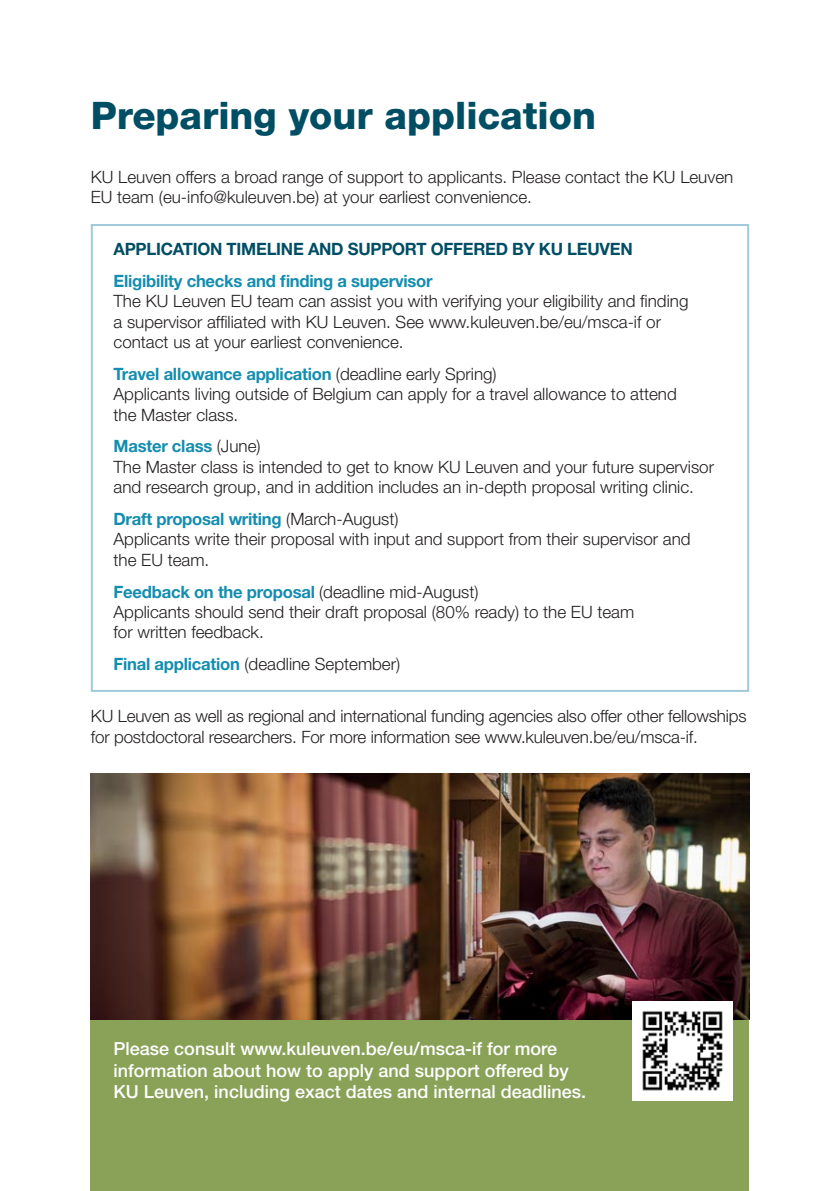
<style>
.page{position:relative;width:840px;height:1191px;background:#fff}
.page>*{position:absolute;margin:0;border:0;box-sizing:border-box;transform-origin:0 0}
.t1{font:800 38px "Helvetica Neue LT Std";color:#004e64}
.t2{font:500 18px/21.6px "Helvetica Neue LT Std";color:#fff}
.t3{font:300 17px/20.4px "Helvetica Neue LT Std";color:#231f20}
.t4{font:700 17px "Helvetica Neue LT Std";letter-spacing:-.015em;color:#004e64}
.t5{font:700 17px "Helvetica Neue LT Std";letter-spacing:-.015em;color:#148daf}
.s1{font-weight:700;color:#148daf}
</style>
<div class="page">
<div style="left:91px;top:1019px;width:657px;height:172px;background:#89a258"></div>
<img style="left:91px;top:773px;width:657px;height:246px">
<img style="left:632px;top:1001px;width:100px;height:99px">
<div style="left:91px;top:224px;width:657px;height:468px;border:2px solid #a0c9dc"></div>
<h1 class="t1" style="left:91px;top:102px;width:506px">Preparing your application</h1>
<p class="t3" style="left:91px;top:168px;width:643px">KU Leuven offers a broad range of support to applicants. Please contact the KU Leuven<br>EU team (eu-info@kuleuven.be) at your earliest convenience.</p>
<p class="t4" style="left:113px;top:243px;width:520px">APPLICATION TIMELINE AND SUPPORT OFFERED BY KU LEUVEN</p>
<p class="t5" style="left:113px;top:275px;width:320px">Eligibility checks and finding a supervisor</p>
<p class="t3" style="left:113px;top:293px;width:576px">The KU Leuven EU team can assist you with verifying your eligibility and finding a supervisor affiliated with KU Leuven. See www.kuleuven.be/eu/msca-if or contact us at your earliest convenience.</p>
<p class="t3" style="left:113px;top:365px;width:564px"><span class="s1">Travel allowance application</span> (deadline early Spring)<br>Applicants living outside of Belgium can apply for a travel allowance to attend the Master class.</p>
<p class="t3" style="left:113px;top:438px;width:601px"><span class="s1">Master class</span> (June)<br>The Master class is intended to get to know KU Leuven and your future supervisor and research group, and in addition includes an in-depth proposal writing clinic.</p>
<p class="t3" style="left:113px;top:510px;width:578px"><span class="s1">Draft proposal writing</span> (March-August)<br>Applicants write their proposal with input and support from their supervisor and the EU team.</p>
<p class="t3" style="left:113px;top:583px;width:522px"><span class="s1">Feedback on the proposal</span> (deadline mid-August)<br>Applicants should send their draft proposal (80% ready) to the EU team for written feedback.</p>
<p class="t3" style="left:113px;top:655px;width:288px"><span class="s1">Final application</span> (deadline September)</p>
<p class="t3" style="left:91px;top:707px;width:657px">KU Leuven as well as regional and international funding agencies also offer other fellowships for postdoctoral researchers. For more information see www.kuleuven.be/eu/msca-if.</p>
<p class="t2" style="left:113px;top:1039px;width:474px">Please consult www.kuleuven.be/eu/msca-if for more information about how to apply and support offered by<br>KU Leuven, including exact dates and internal deadlines.</p>
</div>
